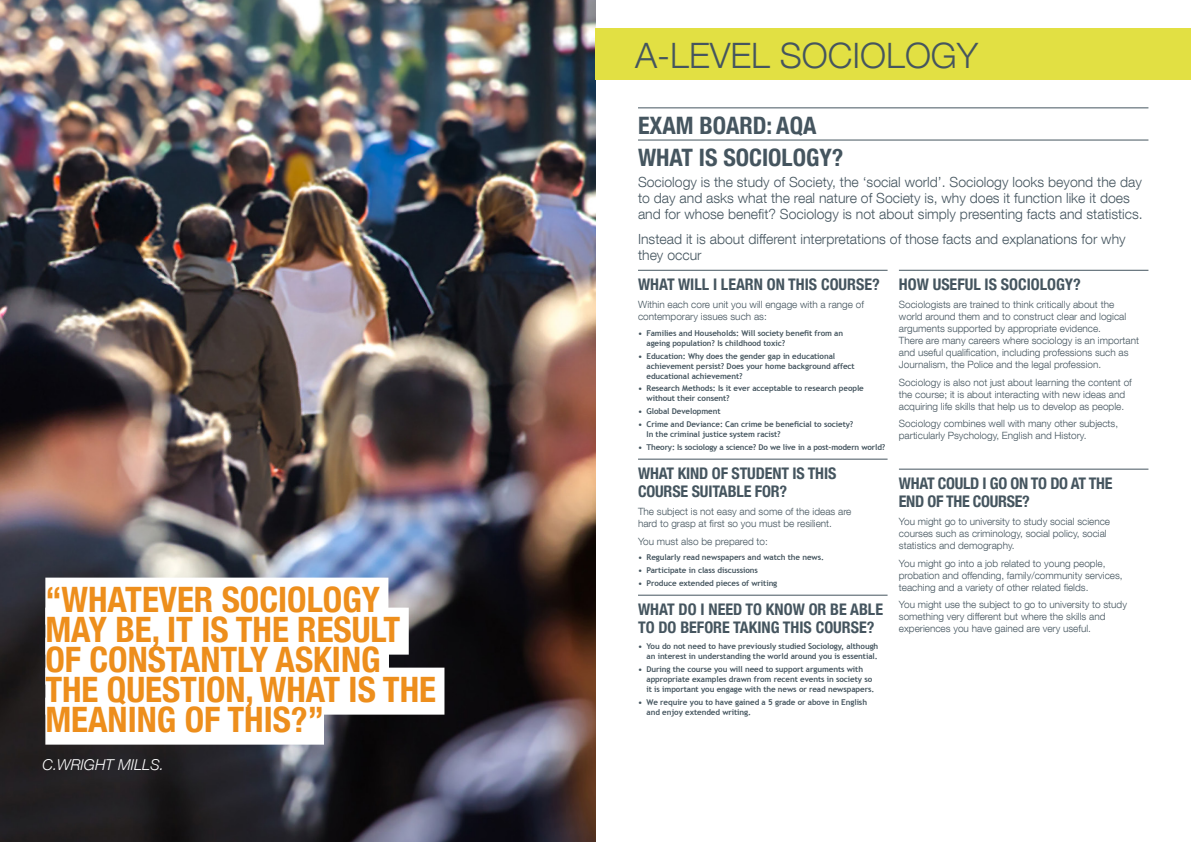
<style>
.page{position:relative;width:1191px;height:842px;background:#fff}
.page>*{position:absolute;margin:0;border:0;box-sizing:border-box;transform-origin:0 0}
.quote{font:700 condensed 35px/30px "Helvetica Neue";color:#ed8e1c}
.header_white_NEW{font:300 35px "Helvetica Neue LT Com";color:#45555f}
.sub_header_CAPS_NEW{font:700 condensed 24px "Helvetica Neue";color:#45555f}
.sub_header_CAPS_NEW-2{font:700 condensed 16px/18px "Helvetica Neue";color:#45555f}
.sub_header_CAPS_NEW-3{font:700 condensed 16px/18px "Helvetica Neue";letter-spacing:-.02em;color:#45555f}
.t1{font:italic 300 15px "Helvetica Neue";color:#fff}
.BODY_intro_NEW{font:300 14px/16px "Helvetica Neue LT Com";color:#45555f}
.BODY_NEW{font:300 10px/12px "Helvetica Neue LT Com";color:#45555f}
.BODY_bullet_grey{font:700 8px/10px "Trebuchet MS";letter-spacing:-.01em;color:#45555f}
</style>
<div class="page">
<img style="left:0;top:0;width:595px;height:842px">
<div style="left:595px;top:28px;width:596px;height:52px;background:#e2e043"></div>
<hr style="left:638px;top:108px;width:510px;height:1px;background:#45555f">
<hr style="left:638px;top:140px;width:510px;height:1px;background:#45555f">
<div style="left:45px;top:578px;width:343px;height:47px;background:#fff"></div>
<div style="left:45px;top:608px;width:364px;height:47px;background:#fff"></div>
<div style="left:45px;top:638px;width:344px;height:47px;background:#fff"></div>
<div style="left:45px;top:668px;width:399px;height:47px;background:#fff"></div>
<div style="left:45px;top:698px;width:279px;height:47px;background:#fff"></div>
<hr style="left:638px;top:270px;width:249px;height:1px;background:#45555f">
<hr style="left:638px;top:459px;width:249px;height:1px;background:#45555f">
<hr style="left:638px;top:595px;width:249px;height:1px;background:#45555f">
<hr style="left:899px;top:270px;width:249px;height:1px;background:#45555f">
<hr style="left:899px;top:469px;width:249px;height:1px;background:#45555f">
<p class="quote" style="left:45px;top:582px;width:392px">“WHATEVER SOCIOLOGY<br>MAY BE, IT IS THE RESULT<br>OF CONSTANTLY ASKING<br>THE QUESTION, WHAT IS THE<br>MEANING OF THIS?”</p>
<p class="t1" style="left:43px;top:753px;width:123px">C.WRIGHT MILLS.</p>
<p class="header_white_NEW" style="left:635px;top:34px;width:344px">A-LEVEL SOCIOLOGY</p>
<p class="sub_header_CAPS_NEW" style="left:638px;top:105px;width:180px">EXAM BOARD: AQA</p>
<p class="sub_header_CAPS_NEW" style="left:638px;top:137px;width:207px">WHAT IS SOCIOLOGY?</p>
<p class="BODY_intro_NEW" style="left:638px;top:174px;width:506px">Sociology is the study of Society, the ‘social world’. Sociology looks beyond the day to day and asks what the real nature of Society is, why does it function like it does and for whose benefit? Sociology is not about simply presenting facts and statistics.</p>
<p class="BODY_intro_NEW" style="left:638px;top:231px;width:489px">Instead it is about different interpretations of those facts and explanations for why they occur</p>
<p class="sub_header_CAPS_NEW-2" style="left:638px;top:275px;width:243px">WHAT WILL I LEARN ON THIS COURSE?</p>
<p class="BODY_NEW" style="left:638px;top:298px;width:227px">Within each core unit you will engage with a range of contemporary issues such as:</p>
<p class="BODY_bullet_grey" style="left:646px;top:328px;width:198px;text-indent:-9px">• Families and Households: Will society benefit from an ageing population? Is childhood toxic?</p>
<p class="BODY_bullet_grey" style="left:646px;top:351px;width:210px;text-indent:-9px">• Education: Why does the gender gap in educational achievement persist? Does your home background affect educational achievement?</p>
<p class="BODY_bullet_grey" style="left:646px;top:384px;width:219px;text-indent:-9px">• Research Methods: Is it ever acceptable to research people without their consent?</p>
<p class="BODY_bullet_grey" style="left:638px;top:406px;width:84px">• Global Development</p>
<p class="BODY_bullet_grey" style="left:646px;top:419px;width:208px;text-indent:-9px">• Crime and Deviance: Can crime be beneficial to society?<br>In the criminal justice system racist?</p>
<p class="BODY_bullet_grey" style="left:638px;top:442px;width:249px">• Theory: Is sociology a science? Do we live in a post-modern world?</p>
<p class="sub_header_CAPS_NEW-2" style="left:638px;top:463px;width:200px">WHAT KIND OF STUDENT IS THIS<br>COURSE SUITABLE FOR?</p>
<p class="BODY_NEW" style="left:638px;top:505px;width:215px">The subject is not easy and some of the ideas are hard to grasp at first so you must be resilient.</p>
<p class="BODY_NEW" style="left:638px;top:535px;width:131px">You must also be prepared to:</p>
<p class="BODY_bullet_grey" style="left:638px;top:552px;width:187px">• Regularly read newspapers and watch the news.</p>
<p class="BODY_bullet_grey" style="left:638px;top:565px;width:121px">• Participate in class discussions</p>
<p class="BODY_bullet_grey" style="left:638px;top:578px;width:141px">• Produce extended pieces of writing</p>
<p class="sub_header_CAPS_NEW-2" style="left:638px;top:599px;width:246px">WHAT DO I NEED TO KNOW OR BE ABLE<br>TO DO BEFORE TAKING THIS COURSE?</p>
<p class="BODY_bullet_grey" style="left:638px;top:641px;width:242px;text-align:right">• You do not need to have previously studied Sociology, although an interest in understanding the world around you is essential.</p>
<p class="BODY_bullet_grey" style="left:646px;top:664px;width:229px;text-indent:-9px">• During the course you will need to support arguments with appropriate examples drawn from recent events in society so it is important you engage with the news or read newspapers.</p>
<p class="BODY_bullet_grey" style="left:646px;top:697px;width:222px;text-indent:-9px">• We require you to have gained a 5 grade or above in English and enjoy extended writing.</p>
<p class="sub_header_CAPS_NEW-2" style="left:899px;top:275px;width:183px">HOW USEFUL IS SOCIOLOGY?</p>
<p class="BODY_NEW" style="left:899px;top:298px;width:242px">Sociologists are trained to think critically about the world around them and to construct clear and logical arguments supported by appropriate evidence.<br>There are many careers where sociology is an important and useful qualification, including professions such as Journalism, the Police and the legal profession.</p>
<p class="BODY_NEW" style="left:899px;top:376px;width:234px">Sociology is also not just about learning the content of the course; it is about interacting with new ideas and acquiring life skills that help us to develop as people.</p>
<p class="BODY_NEW" style="left:899px;top:418px;width:221px">Sociology combines well with many other subjects, particularly Psychology, English and History.</p>
<p class="sub_header_CAPS_NEW-3" style="left:899px;top:473px;width:215px">WHAT COULD I GO ON TO DO AT THE<br>END OF THE COURSE?</p>
<p class="BODY_NEW" style="left:899px;top:515px;width:213px">You might go to university to study social science courses such as criminology, social policy, social statistics and demography.</p>
<p class="BODY_NEW" style="left:899px;top:557px;width:225px">You might go into a job related to young people, probation and offending, family/community services, teaching and a variety of other related fields.</p>
<p class="BODY_NEW" style="left:899px;top:598px;width:229px">You might use the subject to go to university to study something very different but where the skills and experiences you have gained are very useful.</p>
</div>
